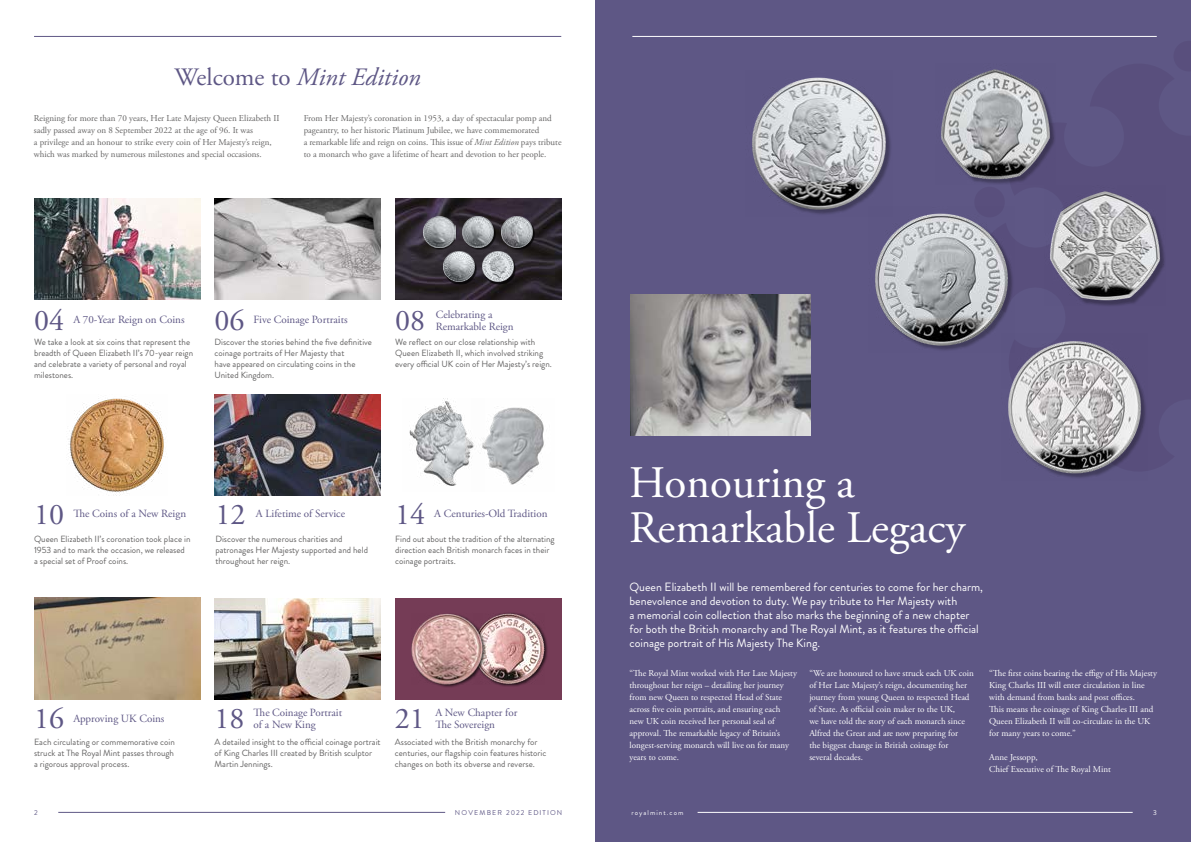
<style>
.page{position:relative;width:1191px;height:842px;background:#fff}
.page>*{position:absolute;margin:0;border:0;box-sizing:border-box;transform-origin:0 0}
.t1{font:45px/45px "Adobe Garamond Pro";color:#fff}
.t2{font:30px "Adobe Garamond Pro";color:#5e5785}
.t3{font:italic 25px "Adobe Garamond Pro";color:#5e5785}
.t4{font:12px/14px "Brandon Grotesque";color:#fff}
.t5{font:11px/12px "Adobe Garamond Pro";color:#5e5785}
.t6{font:9px/11px "Brandon Grotesque";color:#646363}
.t7{font:9px/12px "Adobe Garamond Pro";color:#fff}
.t8{font:9px/12px "Adobe Garamond Pro";color:#646363}
.t9{font:7px "Brandon Grotesque";letter-spacing:.15em;color:#5e5785}
.t10{font:7px "Brandon Grotesque";letter-spacing:.15em;color:#fff}
.s1{font-style:normal}
.s2{font-style:italic}
</style>
<div class="page">
<div style="left:595px;top:0;width:596px;height:842px;background:#5e5785"></div>
<hr style="left:34px;top:36px;width:527px;height:1px;background:#5e5785">
<img style="left:34px;top:199px;width:166px;height:101px">
<img style="left:68px;top:398px;width:96px;height:97px">
<img style="left:215px;top:199px;width:166px;height:101px">
<img style="left:215px;top:394px;width:166px;height:101px">
<img style="left:215px;top:599px;width:166px;height:101px">
<img style="left:395px;top:199px;width:166px;height:101px">
<hr style="left:632px;top:36px;width:524px;height:1px;background:#fff">
<svg style="left:337px;top:471px;width:34px;height:8px"></svg>
<svg style="left:300px;top:471px;width:34px;height:8px"></svg>
<svg style="left:263px;top:471px;width:34px;height:8px"></svg>
<svg style="left:226px;top:471px;width:33px;height:8px"></svg>
<img style="left:34px;top:598px;width:166px;height:102px">
<img style="left:631px;top:294px;width:179px;height:141px">
<div style="left:395px;top:599px;width:166px;height:101px;background:#753c56"></div>
<img style="left:941px;top:69px;width:114px;height:115px">
<img style="left:1044px;top:186px;width:121px;height:120px">
<img style="left:875px;top:213px;width:139px;height:137px">
<img style="left:1001px;top:334px;width:146px;height:144px">
<img style="left:752px;top:77px;width:140px;height:140px">
<img style="left:484px;top:406px;width:60px;height:79px">
<img style="left:409px;top:399px;width:75px;height:87px">
<div style="left:425px;top:217px;width:110px;height:67px;background:#000;opacity:.75"></div>
<img style="left:463px;top:216px;width:31px;height:31px">
<img style="left:424px;top:216px;width:31px;height:31px">
<img style="left:501px;top:216px;width:31px;height:31px">
<img style="left:444px;top:251px;width:31px;height:31px">
<img style="left:482px;top:251px;width:31px;height:31px">
<div style="left:472px;top:612px;width:76px;height:76px;background:#000;opacity:.75"></div>
<img style="left:486px;top:613px;width:59px;height:72px">
<div style="left:411px;top:612px;width:75px;height:75px;background:#000;opacity:.75"></div>
<img style="left:412px;top:614px;width:70px;height:71px">
<hr style="left:58px;top:812px;width:387px;height:1px;background:#5e5785">
<hr style="left:697px;top:812px;width:435px;height:1px;background:#fff">
<h3 class="t3" style="left:174px;top:62px;width:248px"><span class="s1">Welcome to</span> Mint Edition</h3>
<p class="t8" style="left:34px;top:112px;width:247px">Reigning for more than 70 years, Her Late Majesty Queen Elizabeth II sadly passed away on 8 September 2022 at the age of 96. It was<br>a privilege and an honour to strike every coin of Her Majesty’s reign, which was marked by numerous milestones and special occasions.</p>
<p class="t8" style="left:304px;top:112px;width:259px">From Her Majesty’s coronation in 1953, a day of spectacular pomp and pageantry, to her historic Platinum Jubilee, we have commemorated<br>a remarkable life and reign on coins. This issue of <span class="s2">Mint Edition</span> pays tribute to a monarch who gave a lifetime of heart and devotion to her people.</p>
<h2 class="t2" style="left:34px;top:302px;width:31px">04</h2>
<p class="t5" style="left:73px;top:314px;width:113px">A 70-Year Reign on Coins</p>
<h2 class="t2" style="left:214px;top:302px;width:31px">06</h2>
<h2 class="t2" style="left:395px;top:302px;width:31px">08</h2>
<p class="t5" style="left:254px;top:314px;width:95px">Five Coinage Portraits</p>
<p class="t5" style="left:436px;top:309px;width:79px">Celebrating a<br>Remarkable Reign</p>
<p class="t6" style="left:34px;top:336px;width:161px">We take a look at six coins that represent the breadth of Queen Elizabeth II’s 70-year reign and celebrate a variety of personal and royal milestones.</p>
<p class="t6" style="left:214px;top:336px;width:159px">Discover the stories behind the five definitive coinage portraits of Her Majesty that<br>have appeared on circulating coins in the United Kingdom.</p>
<p class="t6" style="left:395px;top:336px;width:158px">We reflect on our close relationship with<br>Queen Elizabeth II, which involved striking every official UK coin of Her Majesty’s reign.</p>
<h2 class="t2" style="left:34px;top:497px;width:31px">10</h2>
<p class="t5" style="left:73px;top:508px;width:114px">The Coins of a New Reign</p>
<p class="t6" style="left:34px;top:534px;width:158px">Queen Elizabeth II’s coronation took place in<br>1953 and to mark the occasion, we released a special set of Proof coins.</p>
<h2 class="t2" style="left:215px;top:497px;width:31px">12</h2>
<p class="t5" style="left:256px;top:508px;width:91px">A Lifetime of Service</p>
<p class="t6" style="left:215px;top:534px;width:154px">Discover the numerous charities and patronages Her Majesty supported and held throughout her reign.</p>
<h2 class="t2" style="left:395px;top:497px;width:31px">14</h2>
<p class="t5" style="left:434px;top:508px;width:115px">A Centuries-Old Tradition</p>
<p class="t6" style="left:395px;top:534px;width:161px">Find out about the tradition of the alternating direction each British monarch faces in their coinage portraits.</p>
<h2 class="t2" style="left:34px;top:700px;width:31px">16</h2>
<h2 class="t2" style="left:214px;top:700px;width:31px">18</h2>
<h2 class="t2" style="left:395px;top:700px;width:31px">21</h2>
<p class="t5" style="left:254px;top:707px;width:90px">The Coinage Portrait of a New King</p>
<p class="t5" style="left:435px;top:707px;width:83px">A New Chapter for<br>The Sovereign</p>
<p class="t5" style="left:73px;top:713px;width:93px">Approving UK Coins</p>
<p class="t6" style="left:34px;top:736px;width:142px;text-align:justify">Each circulating or commemorative coin struck at The Royal Mint passes through a rigorous approval process.</p>
<p class="t6" style="left:214px;top:736px;width:168px">A detailed insight to the official coinage portrait of King Charles III created by British sculptor<br>Martin Jennings.</p>
<p class="t6" style="left:395px;top:736px;width:153px">Associated with the British monarchy for centuries, our flagship coin features historic changes on both its obverse and reverse.</p>
<h1 class="t1" style="left:629px;top:462px;width:337px">Honouring a<br>Remarkable Legacy</h1>
<p class="t4" style="left:629px;top:580px;width:355px">Queen Elizabeth II will be remembered for centuries to come for her charm, benevolence and devotion to duty. We pay tribute to Her Majesty with<br>a memorial coin collection that also marks the beginning of a new chapter for both the British monarchy and The Royal Mint, as it features the official coinage portrait of His Majesty The King.</p>
<p class="t7" style="left:629px;top:667px;width:169px">“The Royal Mint worked with Her Late Majesty throughout her reign – detailing her journey from new Queen to respected Head of State across five coin portraits, and ensuring each<br>new UK coin received her personal seal of approval. The remarkable legacy of Britain’s longest-serving monarch will live on for many years to come.</p>
<p class="t7" style="left:809px;top:667px;width:166px">“We are honoured to have struck each UK coin of Her Late Majesty’s reign, documenting her journey from young Queen to respected Head of State. As official coin maker to the UK,<br>we have told the story of each monarch since Alfred the Great and are now preparing for<br>the biggest change in British coinage for<br>several decades.</p>
<p class="t7" style="left:989px;top:667px;width:169px">“The first coins bearing the effigy of His Majesty King Charles III will enter circulation in line with demand from banks and post offices.<br>This means the coinage of King Charles III and Queen Elizabeth II will co-circulate in the UK for many years to come.”</p>
<p class="t7" style="left:989px;top:751px;width:123px">Anne Jessopp,<br>Chief Executive of The Royal Mint</p>
<p class="t9" style="left:34px;top:807px;width:5px">2</p>
<p class="t9" style="left:455px;top:808px;width:109px">NOVEMBER 2022 EDITION</p>
<p class="t10" style="left:631px;top:808px;width:54px">royalmint.com</p>
<p class="t10" style="left:1153px;top:807px;width:5px">3</p>
</div>
